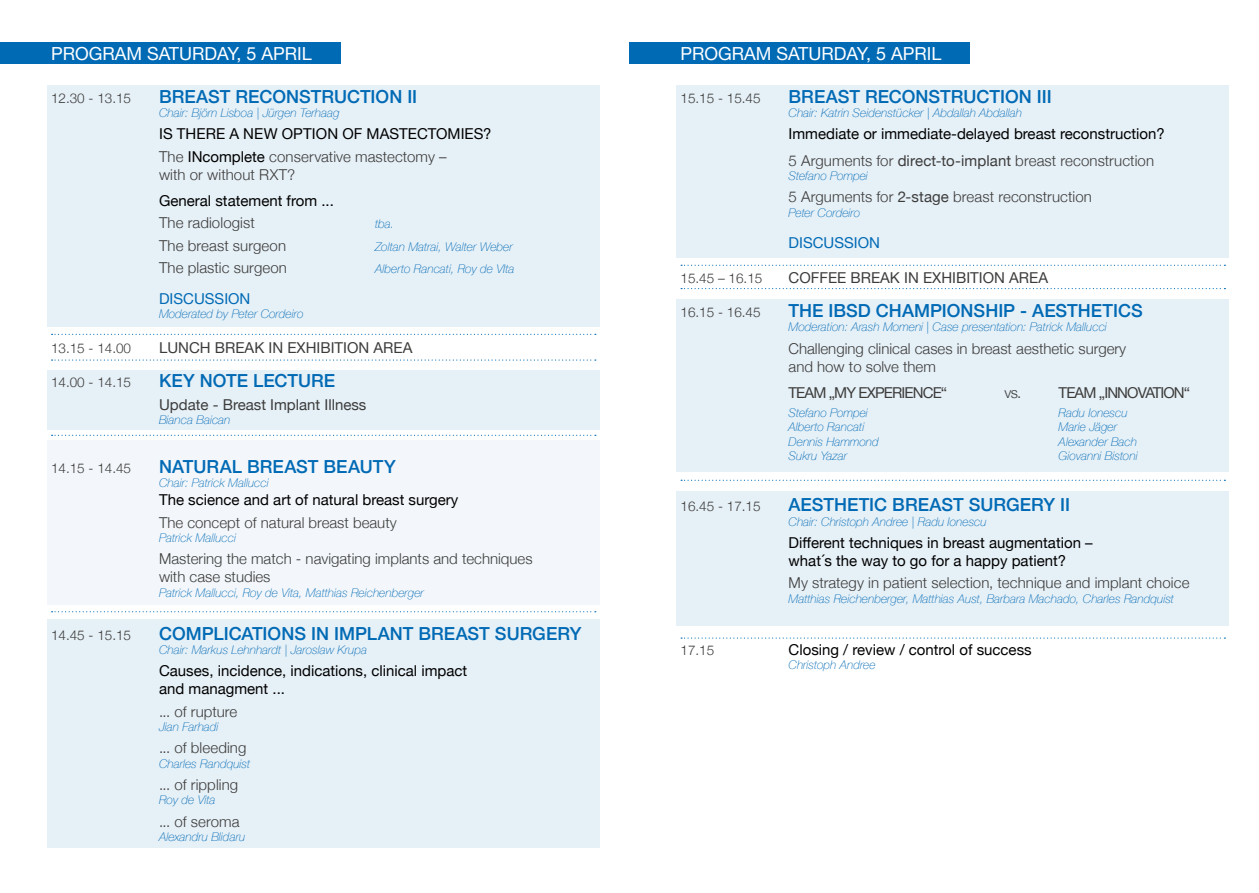
<style>
.page{position:relative;width:1259px;height:893px;background:#fff}
.page>*{position:absolute;margin:0;border:0;box-sizing:border-box;transform-origin:0 0}
.t1{font:500 18px "Helvetica Neue";color:#006ab5}
.t2{font:18px "Helvetica Neue";color:#fff}
.t3{font:15px/18px "Helvetica Neue";color:#000}
.t4{font:300 15px/18px "Helvetica Neue";color:#3c3c3b}
.t5{font:15px "Helvetica Neue";color:#3c3c3b}
.t6{font:15px "Helvetica Neue";letter-spacing:-.06em;color:#3c3c3b}
.t7{font:15px "Helvetica Neue";color:#006ab5}
.t8{font:300 13.5px "Helvetica Neue";color:#3c3c3b}
.t9{font:italic 100 12px "Helvetica Neue";color:#006ab5}
.s1{font-weight:300;color:#3c3c3b}
.s2{color:#3c3c3b}
.s3{font-weight:400}
</style>
<div class="page">
<div style="left:47px;top:370px;width:553px;height:59px;background:#e6f0f7"></div>
<div style="left:47px;top:85px;width:553px;height:241px;background:#e6f0f7"></div>
<div style="left:47px;top:619px;width:553px;height:228px;background:#e6f0f7"></div>
<div style="left:47px;top:440px;width:553px;height:165px;background:#f3f7fb"></div>
<svg style="left:52px;top:334px;width:544px;height:1px"></svg>
<svg style="left:52px;top:611px;width:544px;height:1px"></svg>
<div style="left:0;top:43px;width:340px;height:21px;background:#006ab5"></div>
<svg style="left:52px;top:359px;width:544px;height:2px"></svg>
<svg style="left:52px;top:435px;width:544px;height:1px"></svg>
<div style="left:676px;top:492px;width:553px;height:134px;background:#e6f0f7"></div>
<div style="left:676px;top:299px;width:553px;height:172px;background:#e6f0f7"></div>
<div style="left:676px;top:85px;width:553px;height:173px;background:#e6f0f7"></div>
<svg style="left:681px;top:265px;width:544px;height:1px"></svg>
<svg style="left:681px;top:288px;width:544px;height:1px"></svg>
<div style="left:629px;top:43px;width:340px;height:21px;background:#006ab5"></div>
<svg style="left:681px;top:480px;width:544px;height:1px"></svg>
<svg style="left:681px;top:637px;width:544px;height:2px"></svg>
<h1 class="t2" style="left:51px;top:40px;width:262px">PROGRAM SATURDAY, 5 APRIL</h1>
<p class="t8" style="left:51px;top:87px;width:82px">12.30 - 13.15</p>
<h1 class="t1" style="left:159px;top:82px;width:260px">BREAST RECONSTRUCTION II</h1>
<p class="t9" style="left:159px;top:104px;width:182px">Chair: Björn Lisboa | Jürgen Terhaag</p>
<p class="t3" style="left:159px;top:124px;width:334px;line-height:22.2px">IS THERE A NEW OPTION OF MASTECTOMIES?<br><span class="s1">The</span> INcomplete <span class="s1">conservative mastectomy –</span></p>
<p class="t4" style="left:159px;top:164px;width:138px">with or without RXT?</p>
<p class="t3" style="left:159px;top:193px;width:176px">General statement from ...</p>
<p class="t4" style="left:159px;top:213px;width:97px">The radiologist</p>
<p class="t9" style="left:375px;top:215px;width:21px">tba.</p>
<p class="t4" style="left:159px;top:235px;width:129px">The breast surgeon</p>
<p class="t9" style="left:375px;top:237px;width:139px">Zoltan Matrai, Walter Weber</p>
<p class="t4" style="left:159px;top:257px;width:129px">The plastic surgeon</p>
<p class="t9" style="left:375px;top:259px;width:141px">Alberto Rancati, Roy de VIta</p>
<p class="t7" style="left:159px;top:287px;width:93px">DISCUSSION</p>
<p class="t9" style="left:159px;top:304px;width:146px">Moderated by Peter Cordeiro</p>
<p class="t8" style="left:51px;top:337px;width:82px">13.15 - 14.00</p>
<p class="t5" style="left:159px;top:337px;width:255px">LUNCH BREAK IN EXHIBITION AREA</p>
<p class="t8" style="left:51px;top:372px;width:82px">14.00 - 14.15</p>
<h1 class="t1" style="left:159px;top:366px;width:178px">KEY NOTE LECTURE</h1>
<p class="t5" style="left:159px;top:393px;width:209px">Update - Breast Implant Illness</p>
<p class="t9" style="left:159px;top:410px;width:73px">Bianca Baican</p>
<p class="t8" style="left:51px;top:457px;width:82px">14.15 - 14.45</p>
<h1 class="t1" style="left:159px;top:452px;width:238px">NATURAL BREAST BEAUTY</h1>
<p class="t9" style="left:159px;top:474px;width:111px">Chair: Patrick Mallucci</p>
<p class="t3" style="left:159px;top:492px;width:301px">The science and art of natural breast surgery</p>
<p class="t4" style="left:159px;top:512px;width:239px">The concept of natural breast beauty</p>
<p class="t9" style="left:159px;top:529px;width:78px">Patrick Mallucci</p>
<p class="t4" style="left:159px;top:549px;width:375px">Mastering the match - navigating implants and techniques with case studies</p>
<p class="t9" style="left:159px;top:583px;width:266px">Patrick Mallucci, Roy de Vita, Matthias Reichenberger</p>
<p class="t8" style="left:51px;top:624px;width:82px">14.45 - 15.15</p>
<h1 class="t1" style="left:159px;top:619px;width:424px">COMPLICATIONS IN IMPLANT BREAST SURGERY</h1>
<p class="t9" style="left:159px;top:641px;width:209px">Chair: Markus Lehnhardt | Jaroslaw Krupa</p>
<p class="t3" style="left:159px;top:663px;width:310px">Causes, incidence, indications, clinical impact and managment ...</p>
<p class="t4" style="left:159px;top:701px;width:80px">... of rupture</p>
<p class="t9" style="left:159px;top:717px;width:61px">Jian Farhadi</p>
<p class="t4" style="left:159px;top:738px;width:89px">... of bleeding</p>
<p class="t9" style="left:159px;top:754px;width:93px">Charles Randquist</p>
<p class="t4" style="left:159px;top:774px;width:81px">... of rippling</p>
<p class="t9" style="left:159px;top:791px;width:58px">Roy de Vita</p>
<p class="t4" style="left:159px;top:811px;width:82px">... of seroma</p>
<p class="t9" style="left:159px;top:827px;width:88px">Alexandru Blidaru</p>
<h1 class="t2" style="left:680px;top:40px;width:262px">PROGRAM SATURDAY, 5 APRIL</h1>
<p class="t8" style="left:680px;top:87px;width:82px">15.15 - 15.45</p>
<h1 class="t1" style="left:788px;top:82px;width:265px">BREAST RECONSTRUCTION III</h1>
<p class="t9" style="left:788px;top:104px;width:235px">Chair: Katrin Seidenstücker | Abdallah Abdallah</p>
<p class="t3" style="left:788px;top:121px;width:378px;line-height:26.5px">Immediate or immediate-delayed breast reconstruction?<br><span class="s1">5 Arguments for</span> <span class="s2">direct-to-implant</span> <span class="s1">breast reconstruction</span></p>
<p class="t9" style="left:788px;top:167px;width:81px">Stefano Pompei</p>
<p class="t4" style="left:788px;top:187px;width:305px">5 Arguments for <span class="s3">2-stage</span> breast reconstruction</p>
<p class="t9" style="left:788px;top:203px;width:73px">Peter Cordeiro</p>
<p class="t7" style="left:788px;top:231px;width:93px">DISCUSSION</p>
<p class="t8" style="left:680px;top:267px;width:83px">15.45 – 16.15</p>
<p class="t5" style="left:788px;top:266px;width:261px">COFFEE BREAK IN EXHIBITION AREA</p>
<p class="t8" style="left:680px;top:301px;width:82px">16.15 - 16.45</p>
<h1 class="t1" style="left:788px;top:296px;width:356px">THE IBSD CHAMPIONSHIP - AESTHETICS</h1>
<p class="t9" style="left:788px;top:318px;width:320px">Moderation: Arash Momeni | Case presentation: Patrick Mallucci</p>
<p class="t4" style="left:788px;top:338px;width:339px">Challenging clinical cases in breast aesthetic surgery and how to solve them</p>
<p class="t6" style="left:788px;top:382px;width:160px">TEAM „MY EXPERIENCE“</p>
<p class="t4" style="left:1004px;top:383px;width:18px">vs.</p>
<p class="t6" style="left:1058px;top:382px;width:133px">TEAM „INNOVATION“</p>
<p class="t9" style="left:788px;top:403px;width:81px">Stefano Pompei</p>
<p class="t9" style="left:1058px;top:403px;width:70px">Radu Ionescu</p>
<p class="t9" style="left:788px;top:418px;width:77px">Alberto Rancati</p>
<p class="t9" style="left:1058px;top:418px;width:60px">Marie Jäger</p>
<p class="t9" style="left:788px;top:432px;width:92px">Dennis Hammond</p>
<p class="t9" style="left:1058px;top:432px;width:80px">Alexander Bach</p>
<p class="t9" style="left:788px;top:446px;width:60px">Sukru Yazar</p>
<p class="t9" style="left:1058px;top:446px;width:80px">Giovanni Bistoni</p>
<p class="t8" style="left:680px;top:496px;width:82px">16.45 - 17.15</p>
<h1 class="t1" style="left:788px;top:490px;width:283px">AESTHETIC BREAST SURGERY II</h1>
<p class="t9" style="left:788px;top:512px;width:200px">Chair: Christoph Andree | Radu Ionescu</p>
<p class="t3" style="left:788px;top:534px;width:306px">Different techniques in breast augmentation – what´s the way to go for a happy patient?</p>
<p class="t4" style="left:788px;top:573px;width:402px">My strategy in patient selection, technique and implant choice</p>
<p class="t9" style="left:788px;top:589px;width:387px">Matthias Reichenberger, Matthias Aust, Barbara Machado, Charles Randquist</p>
<p class="t8" style="left:680px;top:639px;width:35px">17.15</p>
<p class="t3" style="left:788px;top:641px;width:245px">Closing / review / control of success</p>
<p class="t9" style="left:788px;top:656px;width:89px">Christoph Andree</p>
</div>
